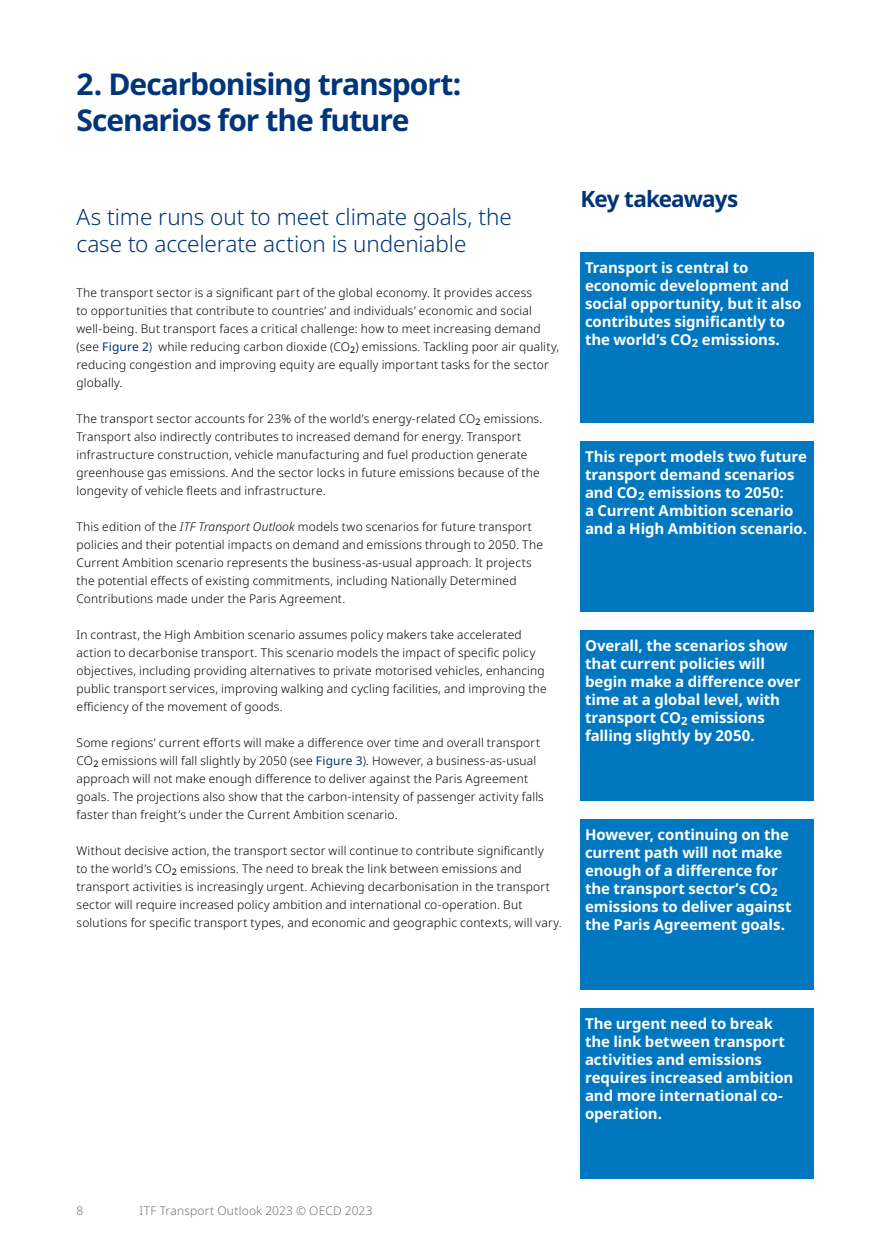
<style>
.page{position:relative;width:891px;height:1260px;background:#fff}
.page>*{position:absolute;margin:0;border:0;box-sizing:border-box;transform-origin:0 0}
.Main_-_H1_-_Pos{font:700 30px/36px "Noto Sans";letter-spacing:-.035em;color:#003579}
.Teaser_-_Pos{font:300 22.5px/27px "Noto Sans";letter-spacing:-.005em;color:#003579}
.Main_-_H2_-_Pos{font:700 22.5px "Noto Sans";letter-spacing:-.04em;color:#003579}
.Card_-_Title_-_S_-_N{font:700 15px/18px "Noto Sans";letter-spacing:-.005em;color:#fff}
.Body_-_Paragraph_-_P{font:300 12px/18px "Noto Sans";letter-spacing:.015em;color:#000}
.t1{font:300 12px "Noto Sans";letter-spacing:.015em;color:#727176}
.s1{font-weight:400;color:#003579}
.s2{font-style:italic}
</style>
<div class="page">
<div style="left:580px;top:630px;width:234px;height:171px;background:#0077be"></div>
<div style="left:580px;top:819px;width:234px;height:171px;background:#0077be"></div>
<div style="left:580px;top:1008px;width:234px;height:171px;background:#0077be"></div>
<div style="left:580px;top:441px;width:234px;height:171px;background:#0077be"></div>
<div style="left:580px;top:252px;width:234px;height:171px;background:#0077be"></div>
<p class="Main_-_H1_-_Pos" style="left:76px;top:67px;width:386px">2. Decarbonising transport:<br>Scenarios for the future</p>
<p class="Teaser_-_Pos" style="left:76px;top:204px;width:437px">As time runs out to meet climate goals, the case to accelerate action is undeniable</p>
<p class="Body_-_Paragraph_-_P" style="left:76px;top:284px;width:484px">The transport sector is a significant part of the global economy. It provides access<br>to opportunities that contribute to countries’ and individuals’ economic and social well-being. But transport faces a critical challenge: how to meet increasing demand (see <span class="s1">Figure 2</span>) while reducing carbon dioxide (CO<sub>2</sub>) emissions. Tackling poor air quality, reducing congestion and improving equity are equally important tasks for the sector globally.</p>
<p class="Body_-_Paragraph_-_P" style="left:76px;top:410px;width:468px">The transport sector accounts for 23% of the world’s energy-related CO<sub>2</sub> emissions.<br>Transport also indirectly contributes to increased demand for energy. Transport infrastructure construction, vehicle manufacturing and fuel production generate greenhouse gas emissions. And the sector locks in future emissions because of the longevity of vehicle fleets and infrastructure.</p>
<p class="Body_-_Paragraph_-_P" style="left:76px;top:518px;width:468px">This edition of the <span class="s2">ITF Transport Outlook</span> models two scenarios for future transport policies and their potential impacts on demand and emissions through to 2050. The Current Ambition scenario represents the business-as-usual approach. It projects the potential effects of existing commitments, including Nationally Determined Contributions made under the Paris Agreement.</p>
<p class="Body_-_Paragraph_-_P" style="left:76px;top:626px;width:472px">In contrast, the High Ambition scenario assumes policy makers take accelerated action to decarbonise transport. This scenario models the impact of specific policy objectives, including providing alternatives to private motorised vehicles, enhancing public transport services, improving walking and cycling facilities, and improving the efficiency of the movement of goods.</p>
<p class="Body_-_Paragraph_-_P" style="left:76px;top:734px;width:469px">Some regions’ current efforts will make a difference over time and overall transport CO<sub>2</sub> emissions will fall slightly by 2050 (see <span class="s1">Figure 3</span>). However, a business-as-usual approach will not make enough difference to deliver against the Paris Agreement goals. The projections also show that the carbon-intensity of passenger activity falls faster than freight’s under the Current Ambition scenario.</p>
<p class="Body_-_Paragraph_-_P" style="left:76px;top:842px;width:487px">Without decisive action, the transport sector will continue to contribute significantly<br>to the world’s CO<sub>2</sub> emissions. The need to break the link between emissions and transport activities is increasingly urgent. Achieving decarbonisation in the transport sector will require increased policy ambition and international co-operation. But solutions for specific transport types, and economic and geographic contexts, will vary.</p>
<p class="Main_-_H2_-_Pos" style="left:580px;top:183px;width:159px">Key takeaways</p>
<p class="Card_-_Title_-_S_-_N" style="left:585px;top:258px;width:218px">Transport is central to economic development and social opportunity, but it also contributes significantly to the world’s CO<sub>2</sub> emissions.</p>
<p class="Card_-_Title_-_S_-_N" style="left:585px;top:447px;width:224px">This report models two future transport demand scenarios and CO<sub>2</sub> emissions to 2050:<br>a Current Ambition scenario and a High Ambition scenario.</p>
<p class="Card_-_Title_-_S_-_N" style="left:585px;top:636px;width:217px">Overall, the scenarios show that current policies will begin make a difference over time at a global level, with transport CO<sub>2</sub> emissions falling slightly by 2050.</p>
<p class="Card_-_Title_-_S_-_N" style="left:585px;top:825px;width:208px">However, continuing on the current path will not make enough of a difference for the transport sector’s CO<sub>2 </sub>emissions to deliver against the Paris Agreement goals.</p>
<p class="t1" style="left:76px;top:1202px;width:8px">8</p>
<p class="t1" style="left:140px;top:1202px;width:235px">ITF Transport Outlook 2023 © OECD 2023</p>
<p class="Card_-_Title_-_S_-_N" style="left:585px;top:1014px;width:210px">The urgent need to break the link between transport activities and emissions requires increased ambition and more international co&shy;operation.</p>
</div>
